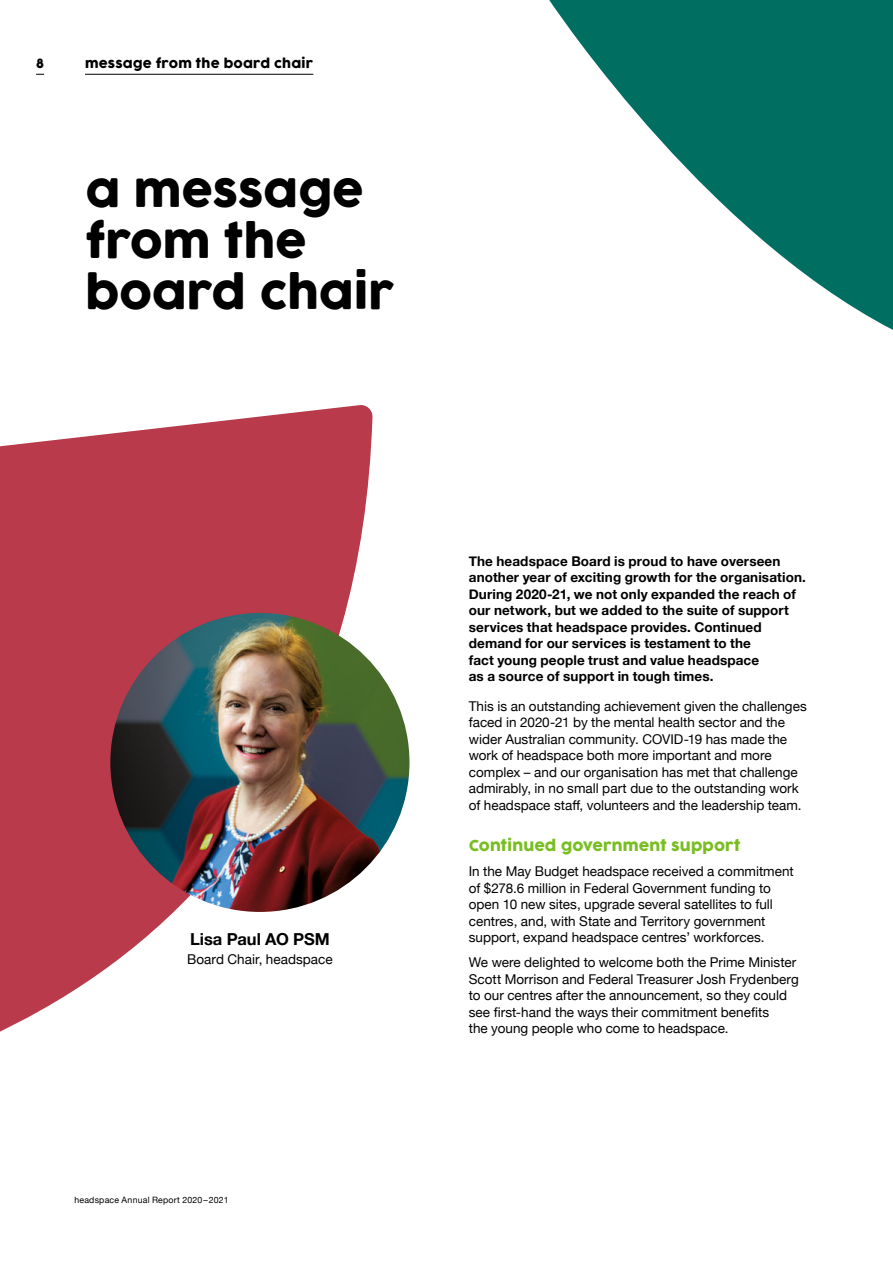
<style>
.page{position:relative;width:893px;height:1263px;background:#fff}
.page>*{position:absolute;margin:0;border:0;box-sizing:border-box;transform-origin:0 0}
.t1{font:45px/51px "Cocogoose";letter-spacing:-.005em;color:#000}
.t2{font:700 16.5px "Helvetica Neue";letter-spacing:-.005em;color:#000}
.t3{font:15px "Cocogoose";letter-spacing:.005em;color:#78be20}
.t4{font:13.5px/16.5px "Helvetica Neue";color:#000}
.t5{font:700 13.5px/16.5px "Helvetica Neue";letter-spacing:.01em;color:#000}
.t6{font:12.75px "Cocogoose";letter-spacing:.015em;color:#000}
.t7{font:8.7px "Helvetica Neue";letter-spacing:.025em;color:#000}
</style>
<div class="page">
<svg style="left:549px;top:0;width:344px;height:330px;fill:#006f62"></svg>
<svg style="left:0;top:405px;width:373px;height:627px;fill:#b83a4b"></svg>
<img style="left:110px;top:613px;width:299px;height:299px;border-radius:150px">
<hr style="left:85px;top:74px;width:228px;height:1px;background:#000">
<p class="t6" style="left:36px;top:55px;width:9px">8</p>
<p class="t6" style="left:85px;top:55px;width:230px">message from the board chair</p>
<h1 class="t1" style="left:85px;top:167px;width:310px">a message from the board chair</h1>
<p class="t2" style="left:190px;top:926px;width:141px">Lisa Paul AO PSM</p>
<p class="t4" style="left:187px;top:952px;width:147px">Board Chair, headspace</p>
<p class="t7" style="left:74px;top:1194px;width:156px">headspace Annual Report 2020–2021</p>
<p class="t5" style="left:469px;top:553px;width:339px">The headspace Board is proud to have overseen another year of exciting growth for the organisation.<br>During 2020-21, we not only expanded the reach of our network, but we added to the suite of support services that headspace provides. Continued demand for our services is testament to the<br>fact young people trust and value headspace<br>as a source of support in tough times.</p>
<p class="t4" style="left:469px;top:698px;width:339px">This is an outstanding achievement given the challenges faced in 2020-21 by the mental health sector and the wider Australian community. COVID-19 has made the work of headspace both more important and more complex – and our organisation has met that challenge admirably, in no small part due to the outstanding work of headspace staff, volunteers and the leadership team.</p>
<p class="t3" style="left:469px;top:835px;width:273px">Continued government support</p>
<p class="t4" style="left:469px;top:864px;width:326px">In the May Budget headspace received a commitment of $278.6 million in Federal Government funding to open 10 new sites, upgrade several satellites to full centres, and, with State and Territory government support, expand headspace centres’ workforces.</p>
<p class="t4" style="left:469px;top:955px;width:331px">We were delighted to welcome both the Prime Minister Scott Morrison and Federal Treasurer Josh Frydenberg to our centres after the announcement, so they could see first-hand the ways their commitment benefits<br>the young people who come to headspace.</p>
</div>
